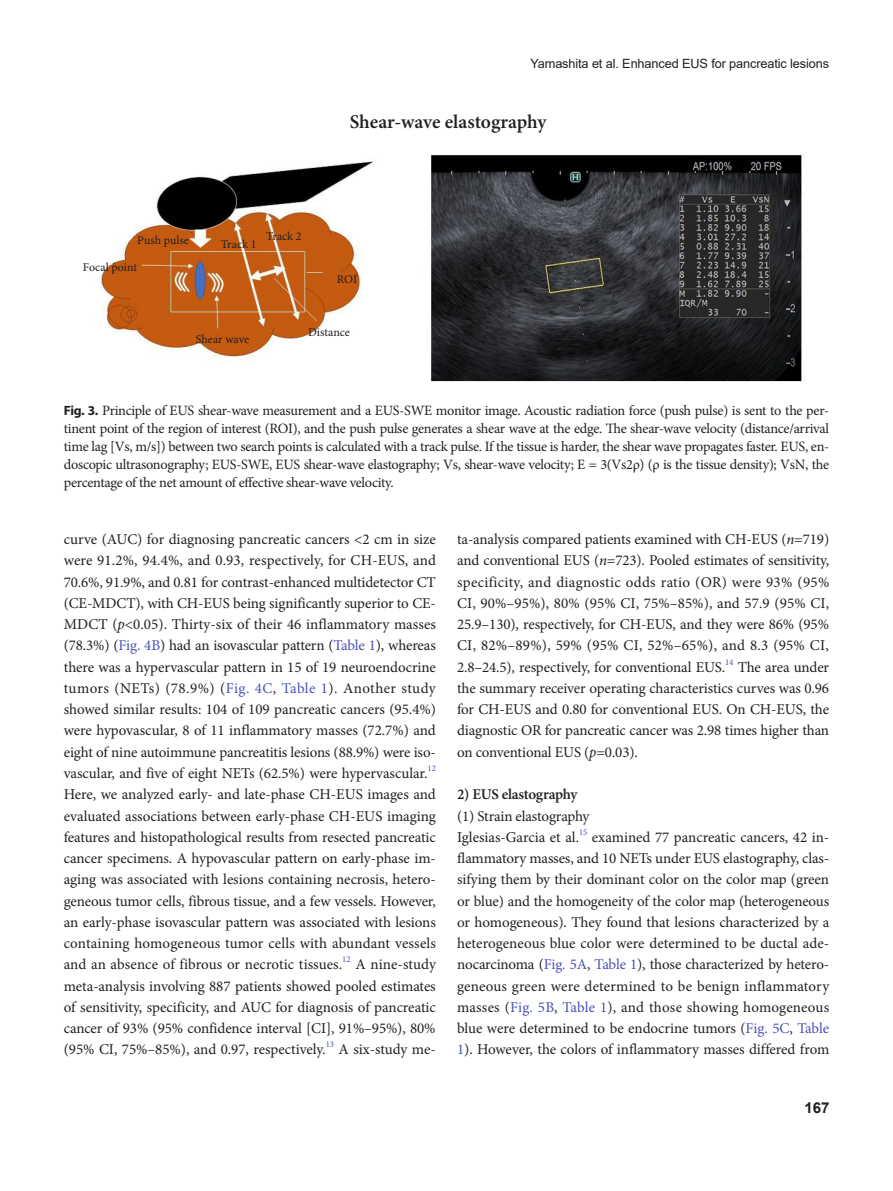
<style>
.page{position:relative;width:893px;height:1191px;background:#fff}
.page>*{position:absolute;margin:0;border:0;box-sizing:border-box;transform-origin:0 0}
.t1{font:600 19.5px "Minion Pro";letter-spacing:-.005em;color:#231f20}
.body{font:15px/21.3px "Minion Pro";letter-spacing:-.005em;color:#231f20;text-align:justify}
.body-sub-title-2{font:600 15px "Minion Pro";letter-spacing:-.015em;color:#231f20}
.t2{font:700 15px "Arial";color:#231f20}
.fig-caption{font:14.25px/18px "Minion Pro";letter-spacing:-.025em;color:#231f20;text-align:justify}
.t3{font:12.75px "Arial";letter-spacing:-.01em;color:#231f20}
.t4{font:12px "Minion Pro";letter-spacing:-.005em;color:#231f20}
.body-2{font:8.7px "Minion Pro";letter-spacing:-.005em;color:#4a51b5}
.s1{font-family:"Myriad Pro";font-weight:700;font-size:13.5px}
.s2{font-style:italic}
.s3{color:#4a51b5}
</style>
<div class="page">
<img style="left:100px;top:155px;width:702px;height:227px">
<p class="t3" style="left:530px;top:54px;width:300px">Yamashita et al. Enhanced EUS for pancreatic lesions</p>
<p class="t1" style="left:350px;top:108px;width:198px">Shear-wave elastography</p>
<p class="t4" style="left:137px;top:232px;width:53px">Push pulse</p>
<p class="t4" style="left:83px;top:259px;width:56px">Focal point</p>
<p class="t4" style="left:221px;top:236px;width:37px">Track 1</p>
<p class="t4" style="left:266px;top:228px;width:37px">Track 2</p>
<p class="t4" style="left:337px;top:271px;width:22px">ROI</p>
<p class="t4" style="left:196px;top:331px;width:55px">Shear wave</p>
<p class="t4" style="left:308px;top:324px;width:43px">Distance</p>
<p class="fig-caption" style="left:64px;top:401px;width:767px"><span class="s1">Fig. 3.</span> Principle of EUS shear-wave measurement and a EUS-SWE monitor image. Acoustic radiation force (push pulse) is sent to the per&shy;tinent point of the region of interest (ROI), and the push pulse generates a shear wave at the edge. The shear-wave velocity (distance/arrival time lag [Vs, m/s]) between two search points is calculated with a track pulse. If the tissue is harder, the shear wave propagates faster. EUS, en&shy;doscopic ultrasonography; EUS-SWE, EUS shear-wave elastography; Vs, shear-wave velocity; E = 3(Vs2ρ) (ρ is the tissue density); VsN, the percentage of the net amount of effective shear-wave velocity.</p>
<p class="body" style="left:64px;top:528px;width:374px">curve (AUC) for diagnosing pancreatic cancers &lt;2 cm in size were 91.2%, 94.4%, and 0.93, respectively, for CH-EUS, and 70.6%, 91.9%, and 0.81 for contrast-enhanced multidetector CT (CE-MDCT), with CH-EUS being significantly superior to CE-MDCT (<span class="s2">p</span>&lt;0.05). Thirty-six of their 46 inflammatory masses (78.3%) (<span class="s3">Fig. 4B</span>) had an isovascular pattern (<span class="s3">Table 1</span>), whereas there was a hypervascular pattern in 15 of 19 neuroendocrine tumors (NETs) (78.9%) (<span class="s3">Fig. 4C</span>, <span class="s3">Table 1</span>). Another study showed similar results: 104 of 109 pancreatic cancers (95.4%) were hypovascular, 8 of 11 inflammatory masses (72.7%) and eight of nine autoimmune pancreatitis lesions (88.9%) were iso&shy;vascular, and five of eight NETs (62.5%) were hypervascular.</p>
<p class="body-2" style="left:427px;top:762px;width:10px">12</p>
<p class="body" style="left:64px;top:784px;width:374px">Here, we analyzed early- and late-phase CH-EUS images and evaluated associations between early-phase CH-EUS imaging features and histopathological results from resected pancreatic cancer specimens. A hypovascular pattern on early-phase im&shy;aging was associated with lesions containing necrosis, hetero&shy;geneous tumor cells, fibrous tissue, and a few vessels. However, an early-phase isovascular pattern was associated with lesions containing homogeneous tumor cells with abundant vessels and an absence of fibrous or necrotic tissues.</p>
<p class="body-2" style="left:342px;top:953px;width:10px">12</p>
<p class="body" style="left:64px;top:954px;width:374px;text-indent:292px">A nine-study meta-analysis involving 887 patients showed pooled estimates of sensitivity, specificity, and AUC for diagnosis of pancreatic cancer of 93% (95% confidence interval [CI], 91%–95%), 80% (95% CI, 75%–85%), and 0.97, respectively.</p>
<p class="body-2" style="left:326px;top:1038px;width:10px">13</p>
<p class="body" style="left:339px;top:1039px;width:99px">A six-study me-</p>
<p class="body" style="left:457px;top:528px;width:374px">ta-analysis compared patients examined with CH-EUS (<span class="s2">n</span>=719) and conventional EUS (<span class="s2">n</span>=723). Pooled estimates of sensitivity, specificity, and diagnostic odds ratio (OR) were 93% (95% CI, 90%–95%), 80% (95% CI, 75%–85%), and 57.9 (95% CI, 25.9–130), respectively, for CH-EUS, and they were 86% (95% CI, 82%–89%), 59% (95% CI, 52%–65%), and 8.3 (95% CI, 2.8–24.5), respectively, for conventional EUS.</p>
<p class="body-2" style="left:725px;top:656px;width:10px">14</p>
<p class="body" style="left:457px;top:656px;width:374px;text-indent:281px">The area under the summary receiver operating characteristics curves was 0.96 for CH-EUS and 0.80 for conventional EUS. On CH-EUS, the diagnostic OR for pancreatic cancer was 2.98 times higher than on conventional EUS (<span class="s2">p</span>=0.03).</p>
<p class="body-sub-title-2" style="left:457px;top:784px;width:122px">2) EUS elastography</p>
<p class="body" style="left:457px;top:805px;width:134px">(1) Strain elastography</p>
<p class="body" style="left:457px;top:826px;width:123px">Iglesias-Garcia et al.</p>
<p class="body-2" style="left:579px;top:826px;width:10px">15</p>
<p class="body" style="left:457px;top:826px;width:374px;text-indent:135px">examined 77 pancreatic cancers, 42 in&shy;flammatory masses, and 10 NETs under EUS elastography, clas&shy;sifying them by their dominant color on the color map (green or blue) and the homogeneity of the color map (heterogeneous or homogeneous). They found that lesions characterized by a heterogeneous blue color were determined to be ductal ade&shy;nocarcinoma (<span class="s3">Fig. 5A</span>, <span class="s3">Table 1</span>), those characterized by hetero&shy;geneous green were determined to be benign inflammatory masses (<span class="s3">Fig. 5B</span>, <span class="s3">Table 1</span>), and those showing homogeneous blue were determined to be endocrine tumors (<span class="s3">Fig. 5C</span>, <span class="s3">Table 1</span>). However, the colors of inflammatory masses differed from</p>
<p class="t2" style="left:804px;top:1096px;width:27px">167</p>
</div>
